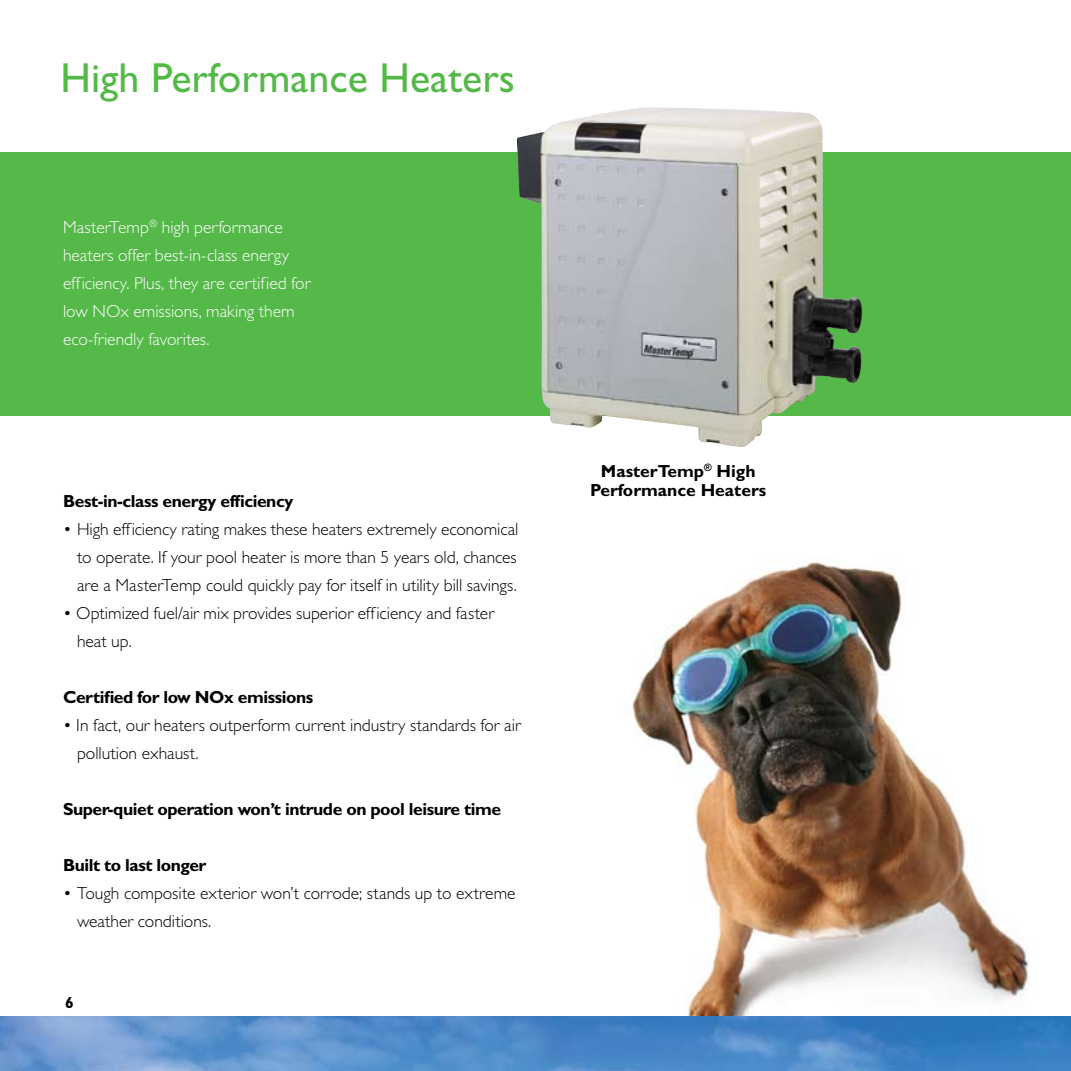
<style>
.page{position:relative;width:1071px;height:1071px;background:#fff}
.page>*{position:absolute;margin:0;border:0;box-sizing:border-box;transform-origin:0 0}
.t1{font:42px "Gill Sans Std";color:#54b948}
.t2{font:300 17.5px/28px "Gill Sans Std";color:#000}
.t3{font:300 17.5px/28px "Gill Sans Std";color:#fff}
.t4{font:700 17.5px "Gill Sans Std";letter-spacing:-.025em;color:#000}
.t5{font:700 17.5px/19.2px "Gill Sans Std";color:#000;text-align:center}
.t6{font:700 15.75px "Gill Sans Std";color:#000}
</style>
<div class="page">
<img style="left:632px;top:562px;width:397px;height:454px">
<div style="left:0;top:152px;width:1071px;height:264px;background:#54b948"></div>
<img style="left:517px;top:108px;width:346px;height:339px">
<img style="left:0;top:1016px;width:1071px;height:55px">
<h1 class="t1" style="left:61px;top:54px;width:456px">High Performance Heaters</h1>
<p class="t3" style="left:63px;top:213px;width:249px">MasterTemp<sup>®</sup> high performance heaters offer best-in-class energy efficiency. Plus, they are certified for low NOx emissions, making them eco-friendly favorites.</p>
<p class="t4" style="left:63px;top:491px;width:232px">Best-in-class energy efficiency</p>
<p class="t2" style="left:77px;top:515px;width:443px;text-align:justify;text-indent:-14px">• High efficiency rating makes these heaters extremely economical to operate. If your pool heater is more than 5 years old, chances are a MasterTemp could quickly pay for itself in utility bill savings.</p>
<p class="t2" style="left:77px;top:599px;width:419px;text-indent:-14px">• Optimized fuel/air mix provides superior efficiency and faster heat up.</p>
<p class="t4" style="left:63px;top:687px;width:252px">Certified for low NOx emissions</p>
<p class="t2" style="left:77px;top:711px;width:445px;text-indent:-14px">• In fact, our heaters outperform current industry standards for air pollution exhaust.</p>
<p class="t4" style="left:63px;top:799px;width:440px">Super-quiet operation won’t intrude on pool leisure time</p>
<p class="t4" style="left:63px;top:855px;width:145px">Built to last longer</p>
<p class="t2" style="left:77px;top:879px;width:440px;text-indent:-14px">• Tough composite exterior won’t corrode; stands up to extreme weather conditions.</p>
<p class="t6" style="left:65px;top:994px;width:10px">6</p>
<p class="t5" style="left:590px;top:462px;width:178px">MasterTemp<sup>®</sup> High<br>Performance Heaters</p>
</div>
